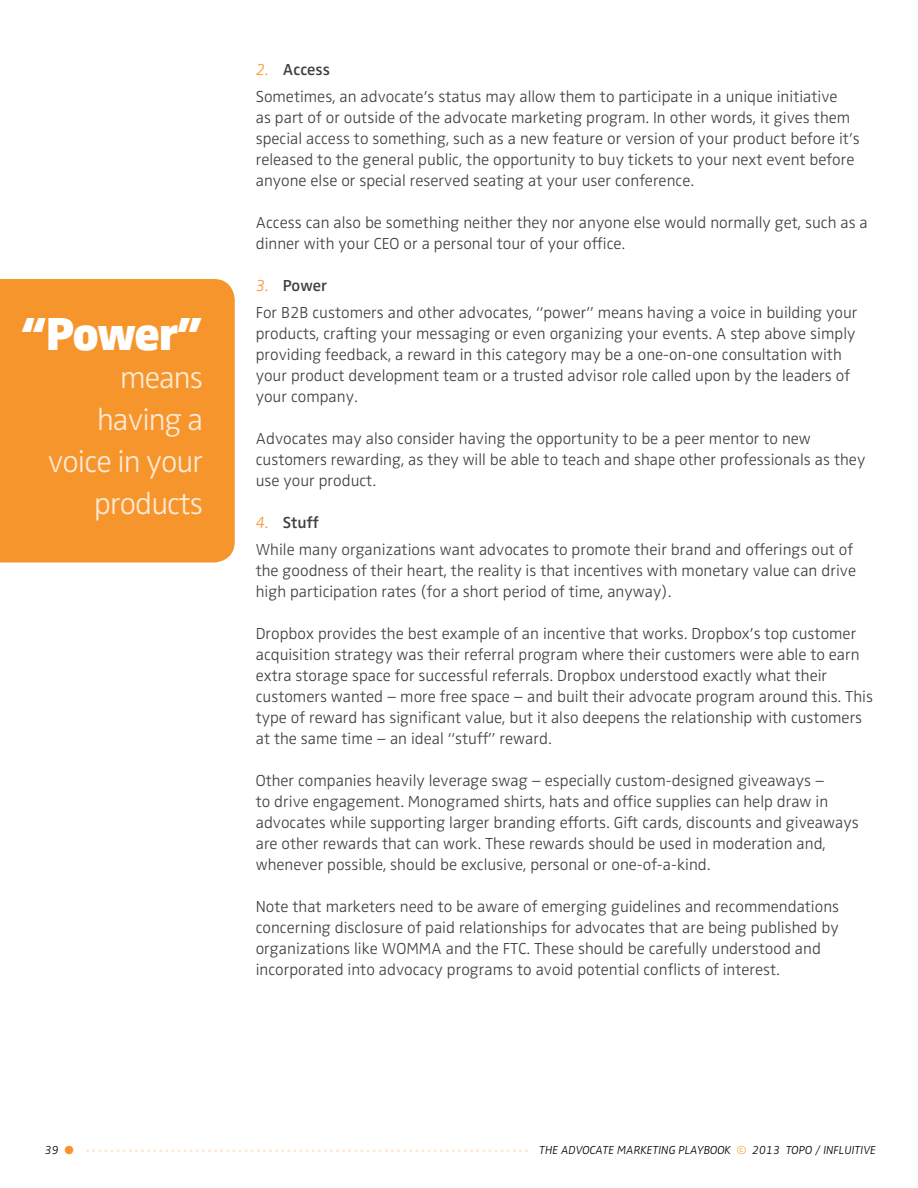
<style>
.page{position:relative;width:918px;height:1188px;background:#fff}
.page>*{position:absolute;margin:0;border:0;box-sizing:border-box;transform-origin:0 0}
.t1{font:48px "Zwo w 8";letter-spacing:-.03em;color:#fff}
.t2{font:31.5px/42px "Zwo w 2";letter-spacing:-.03em;color:#fdead5;text-align:right}
.t3{font:16.5px/21px "Zwo w 2";color:#414042}
.t4{font:16.5px "Zwo w 5";color:#414042}
.t5{font:12px "Zwo w 2 Italic";color:#000}
.s1{font-family:"Zwo w 2 Italic";color:#f7952d}
.s2{font-family:"Zwo w 2 Exp";color:#f7952d}
.s3{font-family:"Zwo w 2";color:#f7952d}
</style>
<div class="page">
<svg style="left:86px;top:1149px;width:442px;height:3px"></svg>
<div style="left:0;top:279px;width:235px;height:283px;background:#f7952d"></div>
<h1 class="t1" style="left:20px;top:306px;width:184px">“Power”</h1>
<h2 class="t2" style="left:48px;top:356px;width:157px">means having a voice in your products</h2>
<p class="t4" style="left:256px;top:60px;width:76px"><span class="s1">2.</span> Access</p>
<p class="t3" style="left:256px;top:86px;width:606px">Sometimes, an advocate’s status may allow them to participate in a unique initiative<br>as part of or outside of the advocate marketing program. In other words, it gives them special access to something, such as a new feature or version of your product before it’s released to the general public, the opportunity to buy tickets to your next event before anyone else or special reserved seating at your user conference.</p>
<p class="t3" style="left:256px;top:212px;width:614px">Access can also be something neither they nor anyone else would normally get, such as a dinner with your CEO or a personal tour of your office.</p>
<p class="t4" style="left:256px;top:276px;width:73px"><span class="s1">3.</span> Power</p>
<p class="t3" style="left:256px;top:302px;width:603px">For B2B customers and other advocates, “power” means having a voice in building your products, crafting your messaging or even organizing your events. A step above simply providing feedback, a reward in this category may be a one-on-one consultation with your product development team or a trusted advisor role called upon by the leaders of your company.</p>
<p class="t3" style="left:256px;top:428px;width:611px">Advocates may also consider having the opportunity to be a peer mentor to new customers rewarding, as they will be able to teach and shape other professionals as they use your product.</p>
<p class="t4" style="left:256px;top:513px;width:64px"><span class="s1">4.</span> Stuff</p>
<p class="t3" style="left:256px;top:539px;width:602px">While many organizations want advocates to promote their brand and offerings out of the goodness of their heart, the reality is that incentives with monetary value can drive high participation rates (for a short period of time, anyway).</p>
<p class="t3" style="left:256px;top:623px;width:619px">Dropbox provides the best example of an incentive that works. Dropbox’s top customer acquisition strategy was their referral program where their customers were able to earn extra storage space for successful referrals. Dropbox understood exactly what their customers wanted – more free space – and built their advocate program around this. This type of reward has significant value, but it also deepens the relationship with customers at the same time – an ideal “stuff” reward.</p>
<p class="t3" style="left:256px;top:770px;width:604px">Other companies heavily leverage swag – especially custom-designed giveaways –<br>to drive engagement. Monogramed shirts, hats and office supplies can help draw in advocates while supporting larger branding efforts. Gift cards, discounts and giveaways are other rewards that can work. These rewards should be used in moderation and, whenever possible, should be exclusive, personal or one-of-a-kind.</p>
<p class="t3" style="left:256px;top:896px;width:585px">Note that marketers need to be aware of emerging guidelines and recommendations concerning disclosure of paid relationships for advocates that are being published by organizations like WOMMA and the FTC. These should be carefully understood and incorporated into advocacy programs to avoid potential conflicts of interest.</p>
<p class="t5" style="left:45px;top:1144px;width:30px">39 <span class="s2">'</span></p>
<p class="t5" style="left:539px;top:1144px;width:338px">THE ADVOCATE MARKETING PLAYBOOK <span class="s3">©</span> 2013 TOPO / INFLUITIVE</p>
</div>
